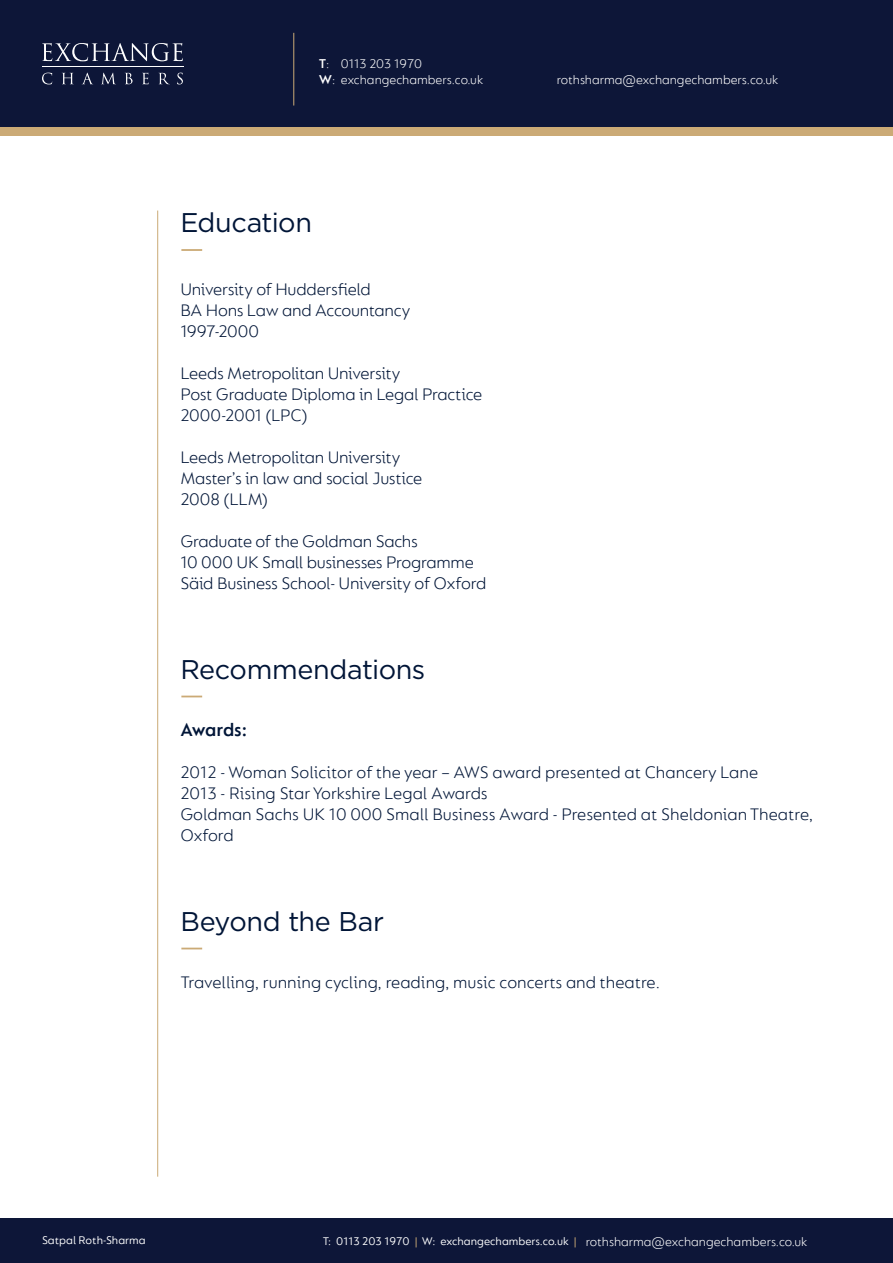
<style>
.page{position:relative;width:893px;height:1263px;background:#fff}
.page>*{position:absolute;margin:0;border:0;box-sizing:border-box;transform-origin:0 0}
.t1{font:27px "Gotham";letter-spacing:-.015em;color:#001537}
.t2{font:600 19.5px "FS Lucas";letter-spacing:-.01em;color:#001537}
.t3{font:300 18px/21px "FS Lucas";letter-spacing:-.01em;color:#001537}
.t4{font:300 13.5px/16.2px "FS Lucas";color:#fff}
.t5{font:12px "FS Lucas";color:#fff}
.s1{font-weight:600}
.s2{color:#cbaa76}
</style>
<div class="page">
<div style="left:0;top:64px;width:893px;height:72px;background:#cbaa76"></div>
<div style="left:0;top:0;width:893px;height:127px;background:#0d1638"></div>
<div style="left:0;top:1219px;width:893px;height:44px;background:#0d1638"></div>
<hr style="left:42px;top:67px;width:142px;height:1px;background:#fff">
<svg style="left:42px;top:43px;width:141px;height:18px"></svg>
<svg style="left:42px;top:73px;width:10px;height:11px"></svg>
<svg style="left:62px;top:73px;width:11px;height:11px"></svg>
<svg style="left:82px;top:73px;width:11px;height:11px"></svg>
<svg style="left:102px;top:73px;width:13px;height:11px"></svg>
<svg style="left:125px;top:73px;width:8px;height:11px"></svg>
<svg style="left:142px;top:73px;width:7px;height:11px"></svg>
<svg style="left:159px;top:73px;width:10px;height:11px"></svg>
<svg style="left:177px;top:73px;width:6px;height:11px"></svg>
<hr style="left:293px;top:33px;width:1px;height:73px;background:#cbaa76">
<hr style="left:157px;top:211px;width:1px;height:966px;background:#cbaa76">
<hr style="left:181px;top:249px;width:21px;height:2px;background:#cbaa76">
<svg style="left:181px;top:696px;width:21px;height:1px"></svg>
<svg style="left:181px;top:948px;width:21px;height:1px"></svg>
<p class="t4" style="left:319px;top:55px;width:166px"><span class="s1">T</span>: 0113 203 1970<br><span class="s1">W</span>: exchangechambers.co.uk</p>
<p class="t1" style="left:180px;top:205px;width:133px">Education</p>
<p class="t3" style="left:180px;top:278px;width:192px">University of Huddersfield</p>
<p class="t3" style="left:180px;top:299px;width:232px">BA Hons Law and Accountancy</p>
<p class="t3" style="left:180px;top:320px;width:80px">1997-2000</p>
<p class="t3" style="left:180px;top:362px;width:222px">Leeds Metropolitan University</p>
<p class="t3" style="left:180px;top:383px;width:303px">Post Graduate Diploma in Legal Practice</p>
<p class="t3" style="left:180px;top:404px;width:129px">2000-2001 (LPC)</p>
<p class="t3" style="left:180px;top:446px;width:222px">Leeds Metropolitan University</p>
<p class="t3" style="left:180px;top:467px;width:243px">Master’s in law and social Justice</p>
<p class="t3" style="left:180px;top:488px;width:89px">2008 (LLM)</p>
<p class="t3" style="left:180px;top:530px;width:239px">Graduate of the Goldman Sachs</p>
<p class="t3" style="left:180px;top:551px;width:295px">10 000 UK Small businesses Programme</p>
<p class="t3" style="left:180px;top:572px;width:308px">Säid Business School- University of Oxford</p>
<p class="t1" style="left:180px;top:652px;width:247px">Recommendations</p>
<p class="t4" style="left:557px;top:71px;width:223px">rothsharma@exchangechambers.co.uk</p>
<p class="t2" style="left:180px;top:718px;width:68px">Awards:</p>
<p class="t3" style="left:180px;top:761px;width:579px">2012 - Woman Solicitor of the year – AWS award presented at Chancery Lane</p>
<p class="t3" style="left:180px;top:782px;width:309px">2013 - Rising Star Yorkshire Legal Awards</p>
<p class="t3" style="left:180px;top:803px;width:634px">Goldman Sachs UK 10 000 Small Business Award - Presented at Sheldonian Theatre,<br>Oxford</p>
<p class="t1" style="left:180px;top:904px;width:205px">Beyond the Bar</p>
<p class="t3" style="left:180px;top:971px;width:481px">Travelling, running cycling, reading, music concerts and theatre.</p>
<p class="t5" style="left:42px;top:1233px;width:105px">Satpal Roth-Sharma</p>
<p class="t5" style="left:323px;top:1235px;width:255px">T: 0113 203 1970 <span class="s2">|</span> W: exchangechambers.co.uk <span class="s2">|</span></p>
<p class="t4" style="left:586px;top:1233px;width:223px">rothsharma@exchangechambers.co.uk</p>
</div>
